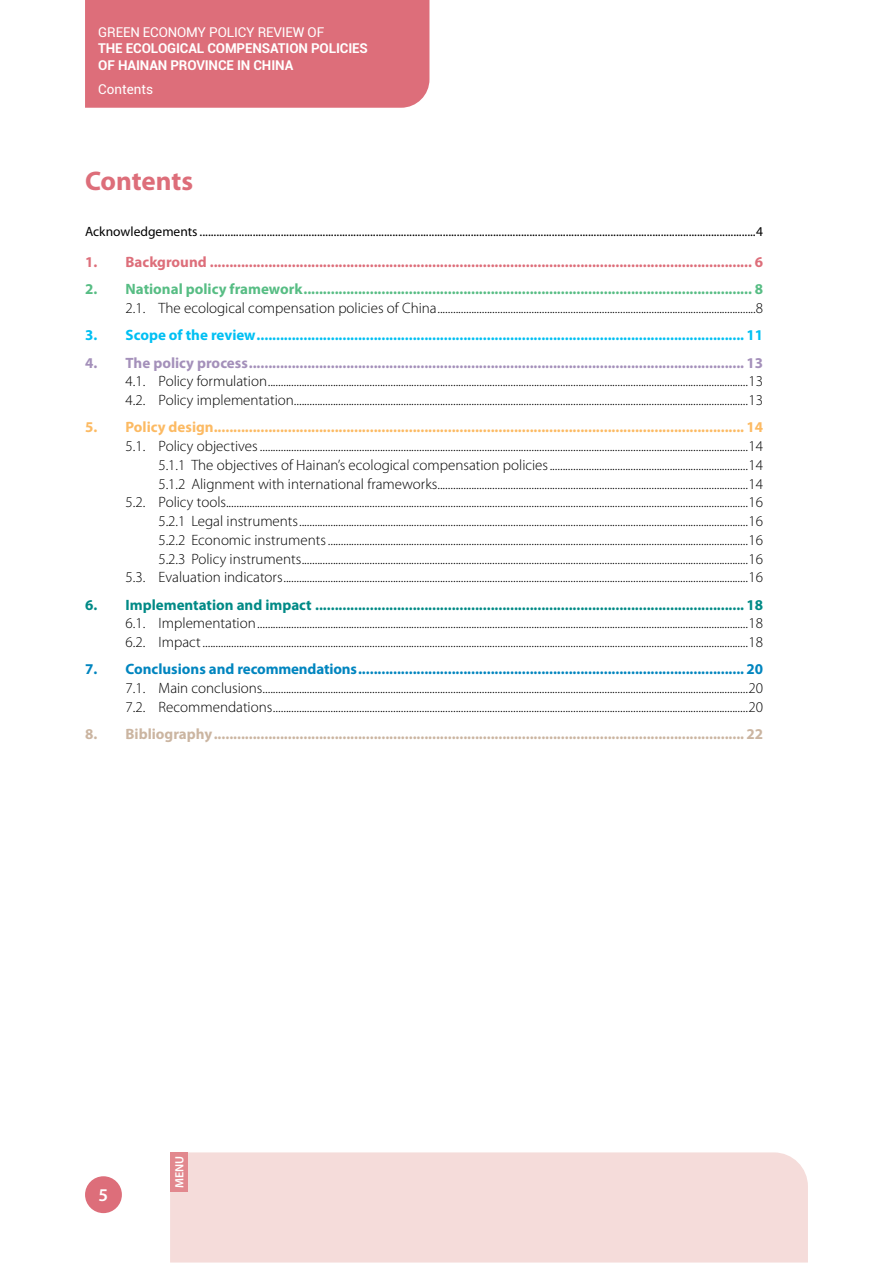
<style>
.page{position:relative;width:893px;height:1263px;background:#fff}
.page>*{position:absolute;margin:0;border:0;box-sizing:border-box;transform-origin:0 0}
.t1{font:700 27px "Myriad Pro";letter-spacing:-.005em;color:#dd6e7a}
.t2{font:600 18px "Myriad Pro";color:#fff}
.t3{font:300 15px/18.8px "Myriad Pro";color:#000}
.t4{font:700 15px "Myriad Pro";color:#dd6e7a}
.t5{font:700 15px "Myriad Pro";color:#fcba63}
.t6{font:700 15px "Myriad Pro";color:#cbb5a1}
.t7{font:700 15px "Myriad Pro";color:#a490ba}
.t8{font:700 15px "Myriad Pro";color:#00c0f3}
.t9{font:700 15px "Myriad Pro";color:#57bd84}
.t10{font:700 15px "Myriad Pro";color:#008a86}
.t11{font:700 15px "Myriad Pro";letter-spacing:-.01em;color:#0085bf}
.t12{font:13.5px "Myriad Pro";color:#000}
.t13{font:700 13.5px/16.5px "Roboto";letter-spacing:-.01em;color:#fff}
.t14{font:13.5px "Roboto";letter-spacing:-.01em;color:#fff}
.t15{font:600 12px "Myriad Pro";color:#fff}
</style>
<div class="page">
<div style="left:85px;top:0;width:344px;height:108px;background:#dd6e7a"></div>
<div style="left:170px;top:1152px;width:638px;height:110px;background:#f5dcda"></div>
<div style="left:170px;top:1152px;width:18px;height:40px;background:#e2888e"></div>
<div style="left:85px;top:1176px;width:37px;height:37px;background:#dd6e7a;border-radius:50%"></div>
<p class="t14" style="left:98px;top:22px;width:227px">GREEN ECONOMY POLICY REVIEW OF</p>
<p class="t13" style="left:98px;top:40px;width:271px">THE ECOLOGICAL COMPENSATION POLICIES<br>OF HAINAN PROVINCE IN CHINA</p>
<p class="t14" style="left:98px;top:80px;width:56px">Contents</p>
<h1 class="t1" style="left:85px;top:164px;width:110px">Contents</h1>
<p class="t12" style="left:85px;top:223px;width:679px">Acknowledgements.......................................................................................................................................................................................................4</p>
<p class="t4" style="left:85px;top:252px;width:679px">1. Background ........................................................................................................................................... 6</p>
<p class="t9" style="left:85px;top:279px;width:679px">2. National policy framework................................................................................................................... 8</p>
<p class="t3" style="left:126px;top:298px;width:639px">2.1. The ecological compensation policies of China..........................................................................................................................8</p>
<p class="t8" style="left:85px;top:325px;width:679px">3. Scope of the review............................................................................................................................. 11</p>
<p class="t7" style="left:85px;top:353px;width:679px">4. The policy process............................................................................................................................... 13</p>
<p class="t3" style="left:126px;top:372px;width:639px">4.1. Policy formulation........................................................................................................................................................................................13<br>4.2. Policy implementation..............................................................................................................................................................................13</p>
<p class="t5" style="left:85px;top:417px;width:679px">5. Policy design........................................................................................................................................ 14</p>
<p class="t3" style="left:126px;top:436px;width:639px;text-align:right">5.1. Policy objectives...........................................................................................................................................................................................14<br>5.1.1 The objectives of Hainan’s ecological compensation policies............................................................................14<br>5.1.2 Alignment with international frameworks.......................................................................................................................14<br>5.2. Policy tools........................................................................................................................................................................................................16<br>5.2.1 Legal instruments............................................................................................................................................................................16<br>5.2.2 Economic instruments.................................................................................................................................................................16<br>5.2.3 Policy instruments...........................................................................................................................................................................16<br>5.3. Evaluation indicators..................................................................................................................................................................................16</p>
<p class="t10" style="left:85px;top:595px;width:679px">6. Implementation and impact .............................................................................................................. 18</p>
<p class="t3" style="left:126px;top:614px;width:639px">6.1. Implementation............................................................................................................................................................................................18<br>6.2. Impact.................................................................................................................................................................................................................18</p>
<p class="t11" style="left:85px;top:659px;width:679px">7. Conclusions and recommendations................................................................................................... 20</p>
<p class="t3" style="left:126px;top:679px;width:639px">7.1. Main conclusions..........................................................................................................................................................................................20<br>7.2. Recommendations......................................................................................................................................................................................20</p>
<p class="t6" style="left:85px;top:724px;width:679px">8. Bibliography........................................................................................................................................ 22</p>
<p class="t2" style="left:99px;top:1184px;width:11px">5</p>
<p class="t15" style="left:172px;top:1188px;width:34px;rotate:-90deg">MENU</p>
</div>
